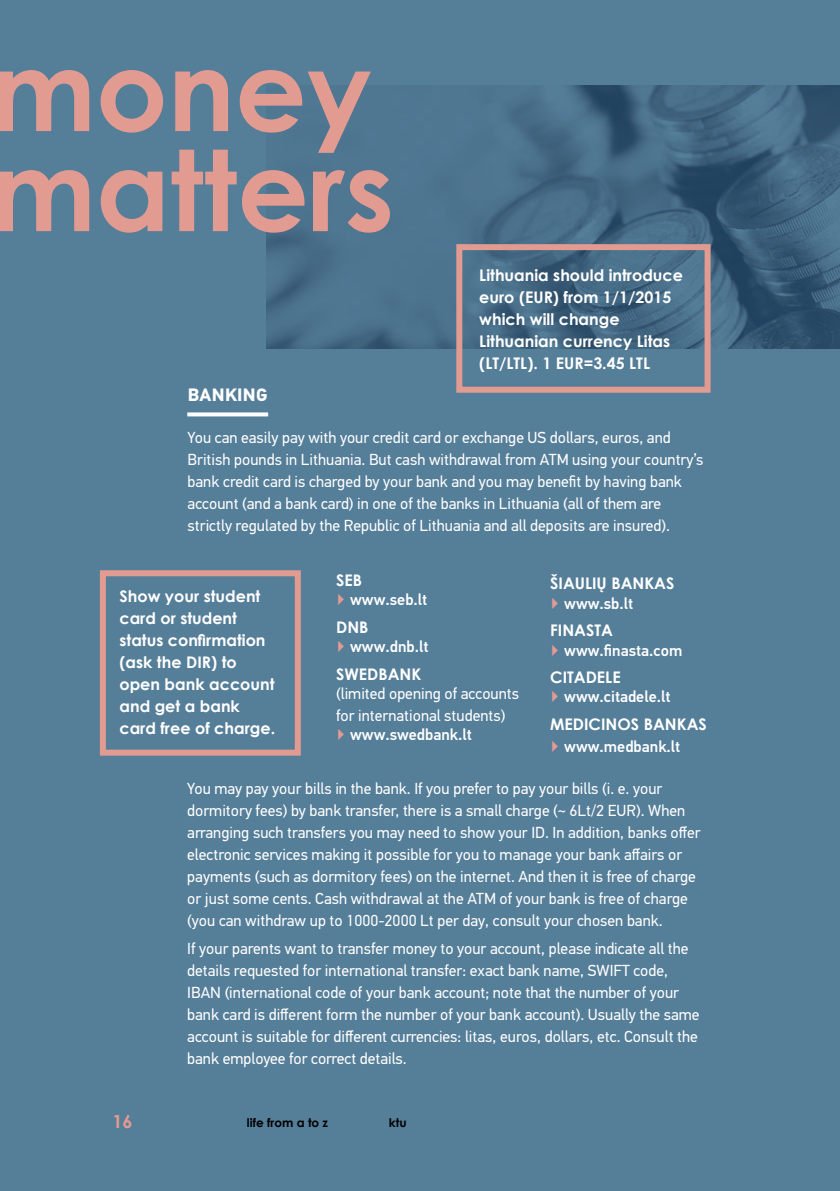
<style>
.page{position:relative;width:840px;height:1191px;background:#fff}
.page>*{position:absolute;margin:0;border:0;box-sizing:border-box;transform-origin:0 0}
.t1{font:700 112px/100px "Century Gothic";color:#e29b91}
.t2{font:700 18px "PF Din Text Pro";letter-spacing:.02em;color:#fff}
.t3{font:700 18px "Century Gothic";color:#e29b91}
.t4{font:16px/22px "PF Din Text Pro";color:#fff}
.t5{font:700 16px/22px "Century Gothic";color:#fff}
.t6{font:500 16px "PF Din Text Pro";color:#fff}
.t7{font:700 12px "Century Gothic";color:#000}
.s1{font-weight:400;color:#e29b91}
</style>
<div class="page">
<div style="left:0;top:0;width:839px;height:1191px;background:#557e99"></div>
<img style="left:266px;top:85px;width:573px;height:263px">
<div style="left:456px;top:244px;width:254px;height:149px;border:6px solid #e29b91"></div>
<div style="left:100px;top:570px;width:200px;height:185px;border:6px solid #e29b91"></div>
<svg style="left:187px;top:412px;width:81px;height:4px"></svg>
<p class="t1" style="left:-9px;top:35px;width:405px">money matters</p>
<p class="t5" style="left:479px;top:263px;width:205px">Lithuania should introduce euro (EUR) from 1/1/2015 which will change<br>Lithuanian currency Litas (LT/LTL). 1 EUR=3.45 LTL</p>
<p class="t2" style="left:188px;top:384px;width:81px">BANKING</p>
<p class="t4" style="left:187px;top:427px;width:517px">You can easily pay with your credit card or exchange US dollars, euros, and British pounds in Lithuania. But cash withdrawal from ATM using your country’s bank credit card is charged by your bank and you may benefit by having bank account (and a bank card) in one of the banks in Lithuania (all of them are strictly regulated by the Republic of Lithuania and all deposits are insured).</p>
<p class="t5" style="left:550px;top:572px;width:126px">ŠIAULIŲ BANKAS</p>
<p class="t6" style="left:550px;top:593px;width:84px"><span class="s1">▶</span> www.sb.lt</p>
<p class="t5" style="left:550px;top:619px;width:64px">FINASTA</p>
<p class="t6" style="left:550px;top:640px;width:133px"><span class="s1">▶</span> www.finasta.com</p>
<p class="t5" style="left:550px;top:665px;width:72px">CITADELE</p>
<p class="t6" style="left:550px;top:687px;width:122px"><span class="s1">▶</span> www.citadele.lt</p>
<p class="t5" style="left:550px;top:712px;width:158px">MEDICINOS BANKAS</p>
<p class="t6" style="left:550px;top:737px;width:131px"><span class="s1">▶</span> www.medbank.lt</p>
<p class="t4" style="left:187px;top:778px;width:514px">You may pay your bills in the bank. If you prefer to pay your bills (i. e. your dormitory fees) by bank transfer, there is a small charge (~ 6Lt/2 EUR). When arranging such transfers you may need to show your ID. In addition, banks offer electronic services making it possible for you to manage your bank affairs or payments (such as dormitory fees) on the internet. And then it is free of charge or just some cents. Cash withdrawal at the ATM of your bank is free of charge (you can withdraw up to 1000-2000 Lt per day, consult your chosen bank.</p>
<p class="t4" style="left:187px;top:937px;width:513px">If your parents want to transfer money to your account, please indicate all the details requested for international transfer: exact bank name, SWIFT code, IBAN (international code of your bank account; note that the number of your bank card is different form the number of your bank account). Usually the same account is suitable for different currencies: litas, euros, dollars, etc. Consult the bank employee for correct details.</p>
<p class="t5" style="left:336px;top:568px;width:27px">SEB</p>
<p class="t6" style="left:336px;top:590px;width:93px"><span class="s1">▶</span> www.seb.lt</p>
<p class="t5" style="left:336px;top:615px;width:34px">DNB</p>
<p class="t6" style="left:336px;top:637px;width:94px"><span class="s1">▶</span> www.dnb.lt</p>
<p class="t5" style="left:336px;top:662px;width:87px">SWEDBANK</p>
<p class="t4" style="left:336px;top:683px;width:184px">(limited opening of accounts for international students)</p>
<p class="t6" style="left:336px;top:725px;width:137px"><span class="s1">▶</span> www.swedbank.lt</p>
<p class="t5" style="left:119px;top:584px;width:157px">Show your student card or student status confirmation (ask the DIR) to open bank account and get a bank card free of charge.</p>
<p class="t3" style="left:112px;top:1107px;width:22px">16</p>
<p class="t7" style="left:247px;top:1114px;width:83px">life from a to z</p>
<p class="t7" style="left:389px;top:1114px;width:19px">ktu</p>
</div>
